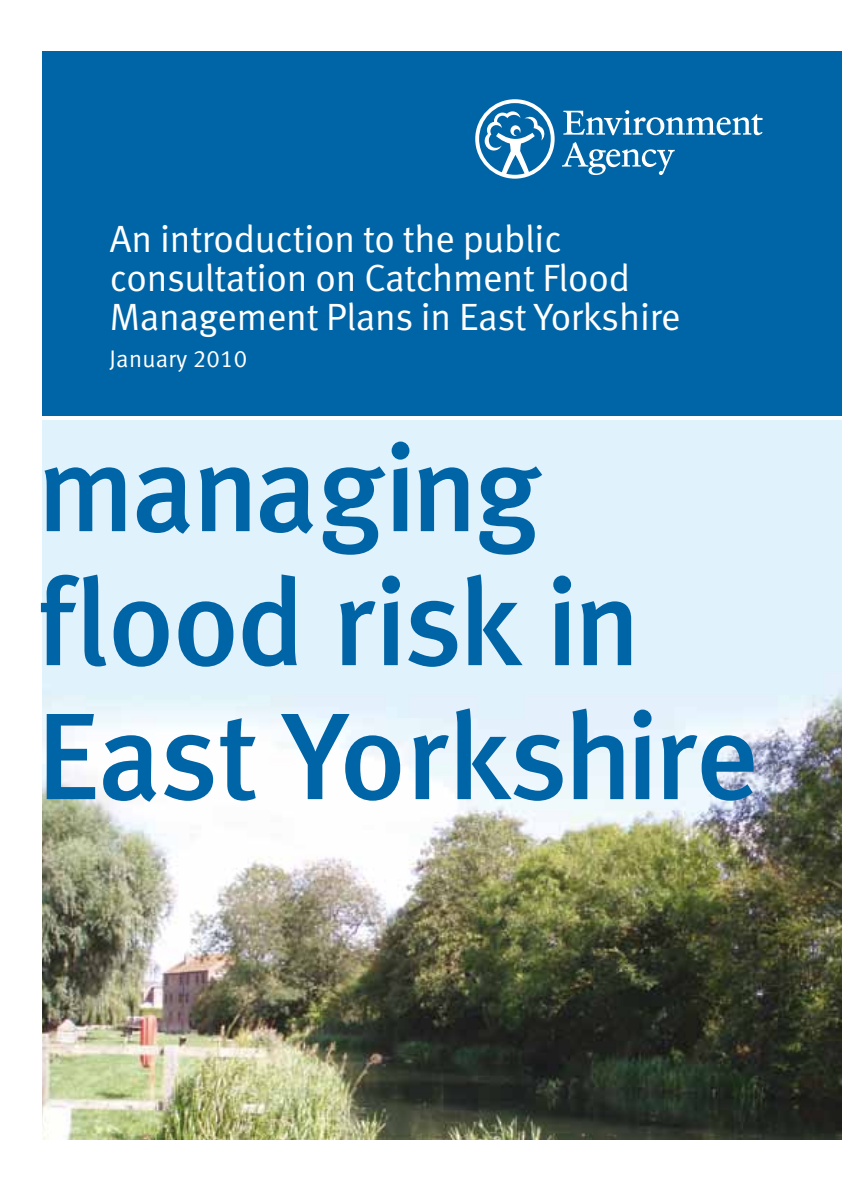
<style>
.page{position:relative;width:842px;height:1191px;background:#fff}
.page>*{position:absolute;margin:0;border:0;box-sizing:border-box;transform-origin:0 0}
.t1{font:500 123px/134px "EA Meta";letter-spacing:-.015em;color:#0065a6}
.t2{font:38px/39px "EA Meta Normal";letter-spacing:-.005em;color:#fff}
.t3{font:24px "EA Meta Normal";letter-spacing:.01em;color:#fff}
</style>
<div class="page">
<img style="left:43px;top:421px;width:799px;height:719px">
<div style="left:43px;top:51px;width:799px;height:365px;background:#0065a6"></div>
<svg style="left:563px;top:110px;width:200px;height:25px"></svg>
<svg style="left:562px;top:142px;width:113px;height:33px"></svg>
<svg style="left:475px;top:99px;width:80px;height:80px"></svg>
<p class="t2" style="left:110px;top:219px;width:572px">An introduction to the public consultation on Catchment Flood<br>Management Plans in East Yorkshire</p>
<p class="t3" style="left:110px;top:345px;width:139px">January 2010</p>
<h1 class="t1" style="left:37px;top:420px;width:723px">managing flood risk in<br>East Yorkshire</h1>
</div>
